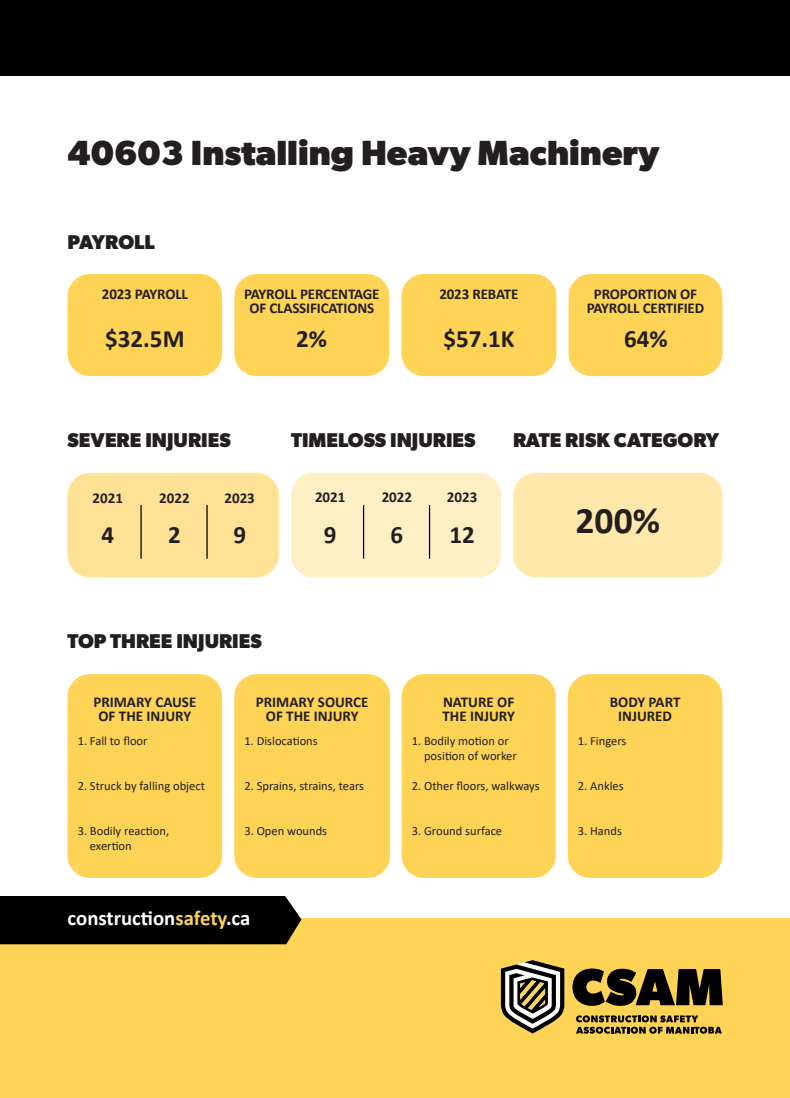
<style>
.page{position:relative;width:790px;height:1098px;background:#fff}
.page>*{position:absolute;margin:0;border:0;box-sizing:border-box;transform-origin:0 0}
.t1{font:700 37.5px "Calibri";color:#231f20}
.t2{font:700 35px "Gibson";color:#231f20}
.t3{font:700 25px "Calibri";color:#231f20}
.t4{font:700 20.88px "Calibri";color:#fff}
.t5{font:700 20px "Gibson";color:#231f20}
.t6{font:700 15px/13.8px "Calibri";letter-spacing:-.01em;color:#231f20;text-align:center}
.t7{font:12.5px "Calibri";color:#231f20}
.s1{color:#fed356}
</style>
<div class="page">
<div style="left:0;top:918px;width:789px;height:179px;background:#fed356"></div>
<div style="left:0;top:896px;width:301px;height:48px;background:#000"></div>
<svg style="left:572px;top:968px;width:150px;height:37px"></svg>
<svg style="left:576px;top:1015px;width:145px;height:18px"></svg>
<svg style="left:500px;top:960px;width:64px;height:73px"></svg>
<div style="left:0;top:0;width:789px;height:75px;background:#000"></div>
<div style="left:68px;top:274px;width:154px;height:102px;background:#fed356;border-radius:22px"></div>
<div style="left:68px;top:473px;width:211px;height:104px;background:#ffe295;border-radius:22px"></div>
<div style="left:291px;top:473px;width:209px;height:104px;background:#feefc5;border-radius:22px"></div>
<div style="left:234px;top:274px;width:155px;height:102px;background:#fed356;border-radius:22px"></div>
<div style="left:401px;top:274px;width:155px;height:102px;background:#fed356;border-radius:22px"></div>
<div style="left:568px;top:274px;width:154px;height:102px;background:#fed356;border-radius:22px"></div>
<hr style="left:140px;top:505px;width:2px;height:53px;background:#000">
<hr style="left:206px;top:505px;width:1px;height:53px;background:#000">
<div style="left:68px;top:674px;width:154px;height:203px;background:#fed356;border-radius:22px"></div>
<div style="left:234px;top:674px;width:156px;height:203px;background:#fed356;border-radius:22px"></div>
<div style="left:401px;top:674px;width:154px;height:203px;background:#fed356;border-radius:22px"></div>
<div style="left:567px;top:674px;width:155px;height:203px;background:#fed356;border-radius:22px"></div>
<div style="left:513px;top:473px;width:209px;height:104px;background:#ffe8aa;border-radius:22px"></div>
<hr style="left:363px;top:505px;width:1px;height:53px;background:#000">
<hr style="left:428px;top:505px;width:2px;height:53px;background:#000">
<h2 class="t2" style="left:68px;top:132px;width:593px">40603 Installing Heavy Machinery</h2>
<h3 class="t5" style="left:68px;top:230px;width:89px">PAYROLL</h3>
<p class="t6" style="left:102px;top:287px;width:87px">2023 PAYROLL</p>
<p class="t6" style="left:439px;top:287px;width:80px">2023 REBATE</p>
<p class="t6" style="left:244px;top:287px;width:137px">PAYROLL PERCENTAGE<br>OF CLASSIFICATIONS</p>
<p class="t6" style="left:586px;top:287px;width:119px">PROPORTION OF<br>PAYROLL CERTIFIED</p>
<h3 class="t3" style="left:105px;top:320px;width:81px">$32.5M</h3>
<h3 class="t3" style="left:296px;top:320px;width:32px">2%</h3>
<h3 class="t3" style="left:443px;top:320px;width:73px">$57.1K</h3>
<h3 class="t3" style="left:623px;top:320px;width:45px">64%</h3>
<h3 class="t5" style="left:68px;top:428px;width:165px">SEVERE INJURIES</h3>
<h3 class="t5" style="left:291px;top:428px;width:186px">TIMELOSS INJURIES</h3>
<p class="t6" style="left:92px;top:490px;width:32px">2021</p>
<h3 class="t3" style="left:101px;top:517px;width:14px">4</h3>
<p class="t6" style="left:159px;top:490px;width:32px">2022</p>
<p class="t6" style="left:224px;top:490px;width:32px">2023</p>
<p class="t6" style="left:315px;top:490px;width:32px">2021</p>
<p class="t6" style="left:381px;top:490px;width:32px">2022</p>
<p class="t6" style="left:446px;top:490px;width:32px">2023</p>
<h3 class="t3" style="left:168px;top:517px;width:14px">2</h3>
<h3 class="t3" style="left:233px;top:517px;width:14px">9</h3>
<h3 class="t3" style="left:324px;top:517px;width:14px">9</h3>
<h3 class="t3" style="left:390px;top:517px;width:14px">6</h3>
<h3 class="t3" style="left:449px;top:517px;width:27px">12</h3>
<h3 class="t5" style="left:68px;top:629px;width:196px">TOP THREE INJURIES</h3>
<h3 class="t5" style="left:513px;top:428px;width:207px">RATE RISK CATEGORY</h3>
<h1 class="t1" style="left:575px;top:494px;width:86px">200%</h1>
<p class="t6" style="left:93px;top:694px;width:104px">PRIMARY CAUSE<br>OF THE INJURY</p>
<p class="t6" style="left:256px;top:694px;width:114px">PRIMARY SOURCE<br>OF THE INJURY</p>
<p class="t6" style="left:442px;top:694px;width:74px;text-align:left">NATURE OF<br>THE INJURY</p>
<p class="t6" style="left:609px;top:694px;width:72px">BODY PART<br>INJURED</p>
<p class="t7" style="left:78px;top:731px;width:71px">1. Fall to floor</p>
<p class="t7" style="left:78px;top:776px;width:129px">2. Struck by falling object</p>
<p class="t7" style="left:78px;top:821px;width:93px">3. Bodily reaction,</p>
<p class="t7" style="left:90px;top:836px;width:43px">exertion</p>
<p class="t7" style="left:244px;top:731px;width:75px">1. Dislocations</p>
<p class="t7" style="left:244px;top:776px;width:121px">2. Sprains, strains, tears</p>
<p class="t7" style="left:244px;top:821px;width:84px">3. Open wounds</p>
<h3 class="t4" style="left:68px;top:902px;width:184px">construction<span class="s1">safety</span>.ca</h3>
<p class="t7" style="left:411px;top:731px;width:98px">1. Bodily motion or</p>
<p class="t7" style="left:411px;top:776px;width:129px">2. Other floors, walkways</p>
<p class="t7" style="left:411px;top:821px;width:92px">3. Ground surface</p>
<p class="t7" style="left:424px;top:746px;width:94px">position of worker</p>
<p class="t7" style="left:577px;top:731px;width:50px">1. Fingers</p>
<p class="t7" style="left:577px;top:776px;width:47px">2. Ankles</p>
<p class="t7" style="left:577px;top:821px;width:46px">3. Hands</p>
</div>
